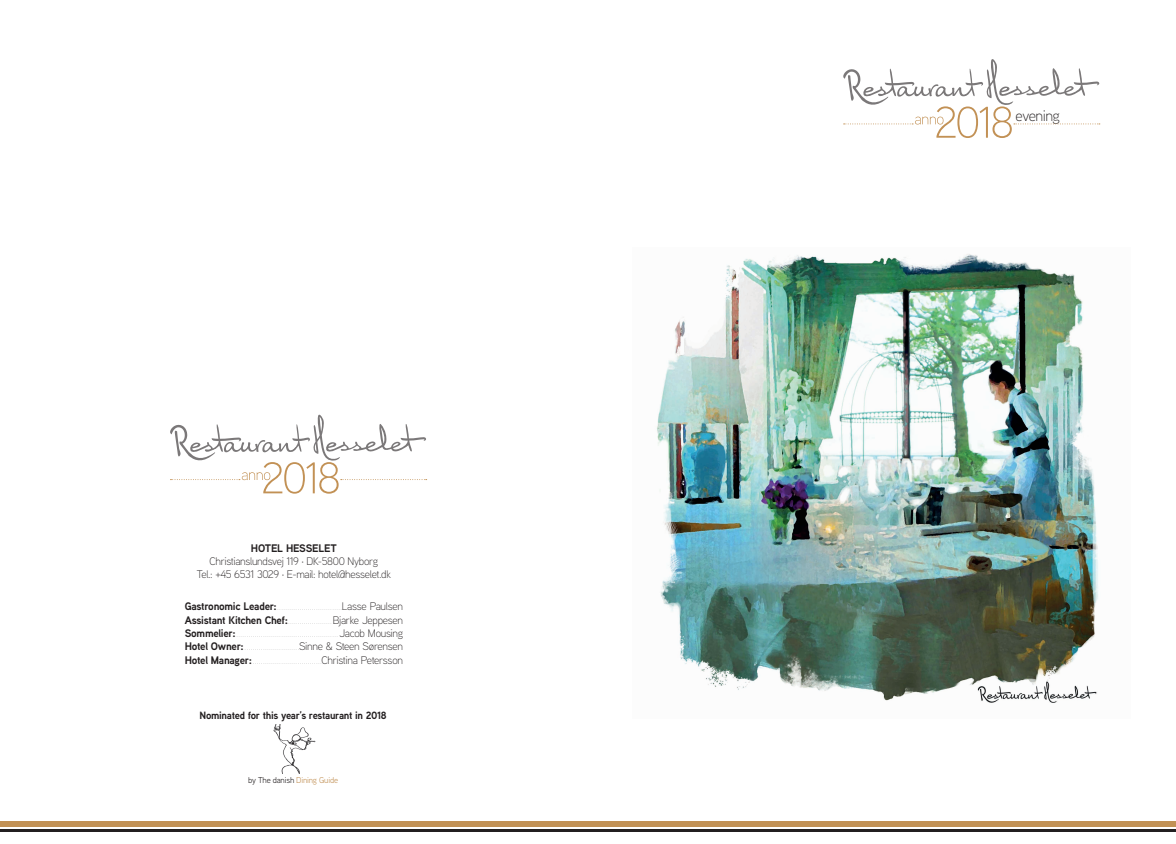
<style>
.page{position:relative;width:1176px;height:844px;background:#fff}
.page>*{position:absolute;margin:0;border:0;box-sizing:border-box;transform-origin:0 0}
.t1{font:300 15.22px "Aaux Next";letter-spacing:-.035em;color:#231f20}
.t2{font:300 10.94px/13.3px "Aaux Next";letter-spacing:-.03em;color:#231f20;text-align:center}
.t3{font:700 10.94px "Aaux Next";letter-spacing:-.025em;color:#231f20}
.t4{font:700 10.5px "Aaux Next";letter-spacing:-.03em;color:#231f20}
.t5{font:8.4px "Aaux Next";letter-spacing:-.02em;color:#231f20}
.s1{color:#c29155}
</style>
<div class="page">
<div style="left:0;top:821px;width:1176px;height:5px;background:#c29155"></div>
<hr style="left:0;top:829px;width:1176px;height:2px;background:#231f20">
<svg style="left:843px;top:59px;width:257px;height:79px"></svg>
<svg style="left:170px;top:414px;width:257px;height:79px"></svg>
<img style="left:657px;top:254px;width:441px;height:449px">
<img style="left:273px;top:724px;width:43px;height:48px">
<p class="t3" style="left:251px;top:540px;width:87px">HOTEL HESSELET</p>
<p class="t2" style="left:197px;top:554px;width:196px">Christianslundsvej 119 · DK-5800 Nyborg<br>Tel.: +45 6531 3029 · E-mail: hotel@hesselet.dk</p>
<p class="t3" style="left:185px;top:598px;width:94px">Gastronomic Leader:</p>
<p class="t2" style="left:342px;top:599px;width:63px">Lasse Paulsen</p>
<p class="t3" style="left:185px;top:612px;width:105px">Assistant Kitchen Chef:</p>
<p class="t2" style="left:333px;top:612px;width:72px">Bjarke Jeppesen</p>
<p class="t3" style="left:185px;top:625px;width:52px">Sommelier:</p>
<p class="t2" style="left:339px;top:626px;width:65px">Jacob Mousing</p>
<p class="t3" style="left:185px;top:638px;width:61px">Hotel Owner:</p>
<p class="t2" style="left:299px;top:639px;width:105px">Sinne &amp; Steen Sørensen</p>
<p class="t3" style="left:185px;top:652px;width:69px">Hotel Manager:</p>
<p class="t2" style="left:321px;top:652px;width:83px">Christina Petersson</p>
<p class="t4" style="left:199px;top:707px;width:189px">Nominated for this year’s restaurant in 2018</p>
<p class="t5" style="left:248px;top:774px;width:92px">by The danish <span class="s1">Dining Guide</span></p>
<h1 class="t1" style="left:1015px;top:105px;width:46px">evening</h1>
</div>
